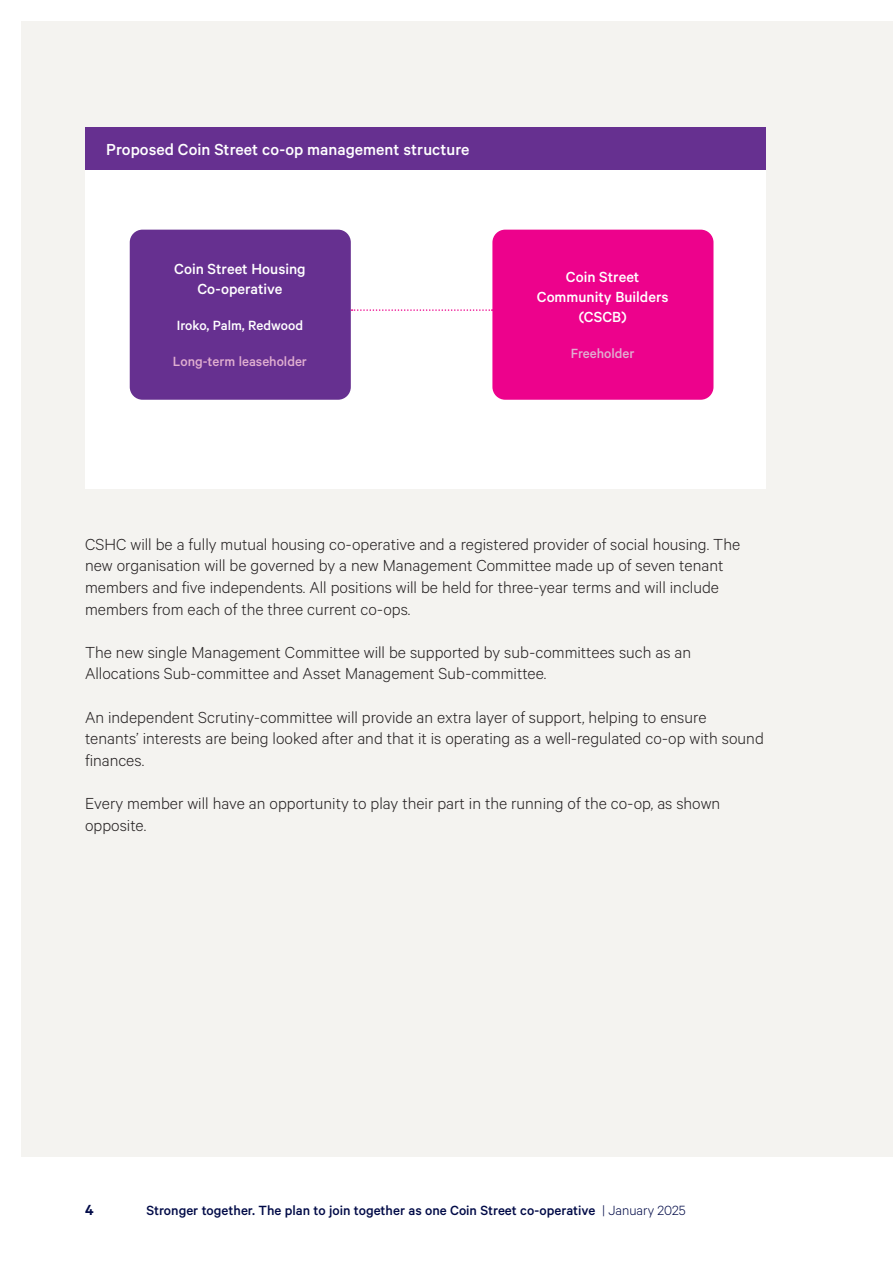
<style>
.page{position:relative;width:893px;height:1263px;background:#fff}
.page>*{position:absolute;margin:0;border:0;box-sizing:border-box;transform-origin:0 0}
.Body{font:300 18px/21.6px "Calibre";color:#231f20}
.Figure_Titles{font:500 18px "Calibre";color:#fff}
.Body_Intro{font:500 16.5px "Calibre";color:#fff}
.t1{font:600 16.5px "Calibre";color:#000a47}
.t2{font:500 15px "Calibre";color:#000a47}
.Body_Intro-2{font:500 15px "Calibre";color:#e0aed0}
.Body_Intro-3{font:500 15px "Calibre";color:#fff}
.s1{font-weight:300}
</style>
<div class="page">
<div style="left:21px;top:21px;width:872px;height:1136px;background:#f4f3f0"></div>
<div style="left:85px;top:128px;width:680px;height:361px;background:#fff"></div>
<div style="left:85px;top:128px;width:680px;height:42px;background:#663090"></div>
<div style="left:130px;top:230px;width:221px;height:170px;background:#663090;border-radius:13px"></div>
<div style="left:492px;top:230px;width:221px;height:170px;background:#ed028c;border-radius:13px"></div>
<svg style="left:352px;top:309px;width:141px;height:2px"></svg>
<p class="Figure_Titles" style="left:106px;top:139px;width:365px">Proposed Coin Street co-op management structure</p>
<p class="Body_Intro" style="left:174px;top:259px;width:133px">Coin Street Housing</p>
<p class="Body_Intro" style="left:197px;top:279px;width:87px">Co-operative</p>
<p class="Body_Intro-3" style="left:177px;top:316px;width:128px">Iroko, Palm, Redwood</p>
<p class="Body_Intro-2" style="left:173px;top:352px;width:136px">Long-term leaseholder</p>
<p class="Body_Intro" style="left:566px;top:267px;width:75px">Coin Street</p>
<p class="Body_Intro" style="left:537px;top:287px;width:133px">Community Builders</p>
<p class="Body_Intro" style="left:579px;top:307px;width:49px">(CSCB)</p>
<p class="Body_Intro-2" style="left:571px;top:344px;width:65px">Freeholder</p>
<p class="Body" style="left:85px;top:532px;width:657px">CSHC will be a fully mutual housing co-operative and a registered provider of social housing. The new organisation will be governed by a new Management Committee made up of seven tenant members and five independents. All positions will be held for three-year terms and will include members from each of the three current co-ops.</p>
<p class="Body" style="left:85px;top:640px;width:608px">The new single Management Committee will be supported by sub-committees such as an<br>Allocations Sub-committee and Asset Management Sub-committee.</p>
<p class="Body" style="left:85px;top:705px;width:680px">An independent Scrutiny-committee will provide an extra layer of support, helping to ensure tenants’ interests are being looked after and that it is operating as a well-regulated co-op with sound finances.</p>
<p class="Body" style="left:85px;top:792px;width:637px">Every member will have an opportunity to play their part in the running of the co-op, as shown opposite.</p>
<p class="t1" style="left:85px;top:1200px;width:10px">4</p>
<p class="t2" style="left:146px;top:1201px;width:541px">Stronger together. The plan to join together as one Coin Street co-operative <span class="s1">| January 2025</span></p>
</div>
